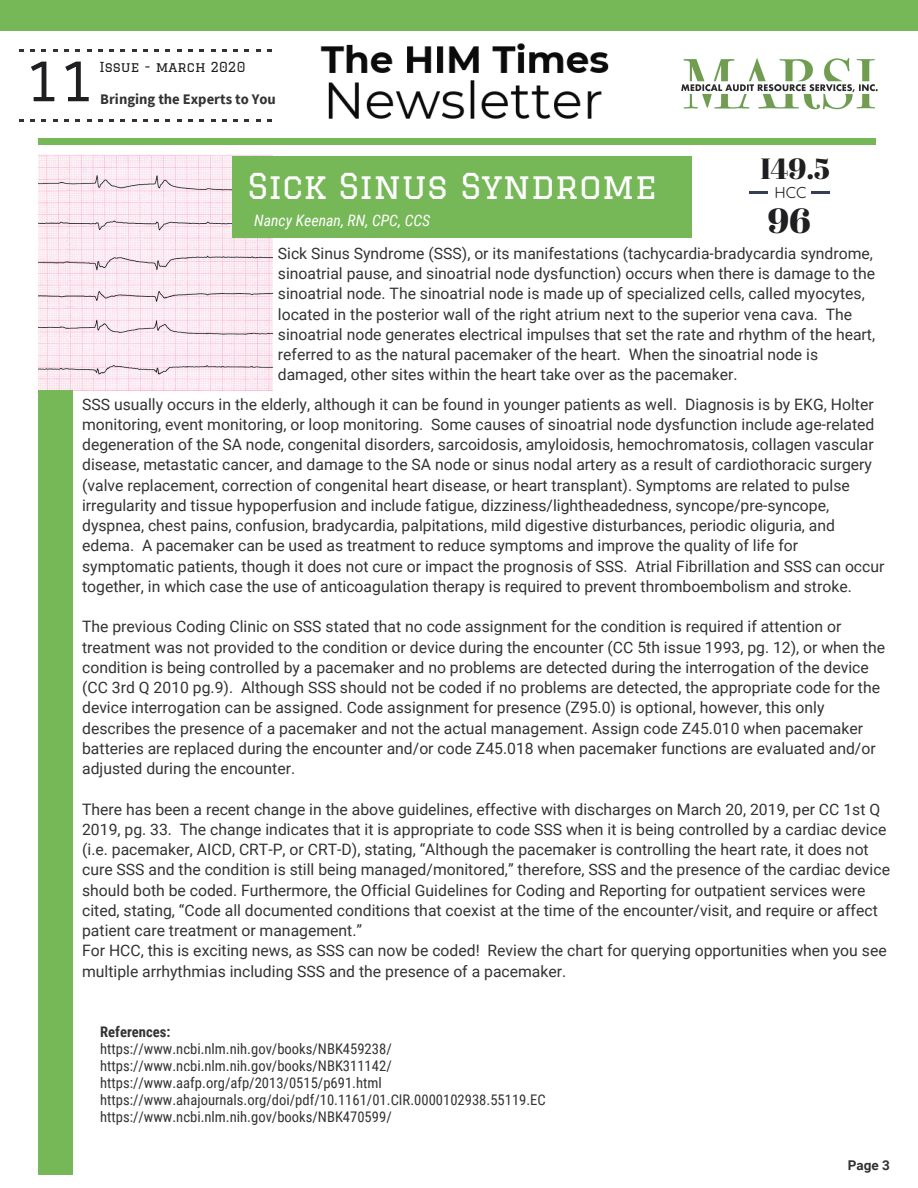
<style>
.page{position:relative;width:918px;height:1188px;background:#fff}
.page>*{position:absolute;margin:0;border:0;box-sizing:border-box;transform-origin:0 0}
.t1{font:52.8px "Graduate";color:#1f1e20}
.t2{font:34.8px "Graduate";color:#fff}
.t3{font:34.8px "Abril Fatface";color:#1f1e20}
.t4{font:29.25px "Abril Fatface";color:#1f1e20}
.t5{font:15.75px/20.2px "Roboto";color:#333}
.t6{font:italic 15.75px "Roboto Condensed";color:#fff}
.t7{font:300 15.75px "Quicksand";color:#1f1e20}
.t8{font:14.7px/16.8px "Roboto Condensed";color:#333}
.t9{font:700 14.7px "Source Sans Pro";color:#333}
.t10{font:13.5px "Graduate";color:#1f1e20}
.t11{font:700 13.5px "Roboto";color:#333}
.s1{font-weight:700}
</style>
<div class="page">
<div style="left:0;top:0;width:918px;height:30px;background:#76b858"></div>
<div style="left:38px;top:138px;width:837px;height:7px;background:#76b858"></div>
<img style="left:38px;top:154px;width:234px;height:236px">
<div style="left:233px;top:156px;width:459px;height:81px;background:#76b858"></div>
<div style="left:38px;top:390px;width:35px;height:784px;background:#76b858"></div>
<svg style="left:19px;top:119px;width:5px;height:3px"></svg>
<svg style="left:30px;top:119px;width:5px;height:3px"></svg>
<svg style="left:42px;top:119px;width:4px;height:3px"></svg>
<svg style="left:53px;top:119px;width:4px;height:3px"></svg>
<svg style="left:64px;top:119px;width:5px;height:3px"></svg>
<svg style="left:75px;top:119px;width:5px;height:3px"></svg>
<svg style="left:87px;top:119px;width:4px;height:3px"></svg>
<svg style="left:98px;top:119px;width:5px;height:3px"></svg>
<svg style="left:109px;top:119px;width:5px;height:3px"></svg>
<svg style="left:121px;top:119px;width:4px;height:3px"></svg>
<svg style="left:132px;top:119px;width:4px;height:3px"></svg>
<svg style="left:143px;top:119px;width:5px;height:3px"></svg>
<svg style="left:154px;top:119px;width:5px;height:3px"></svg>
<svg style="left:166px;top:119px;width:4px;height:3px"></svg>
<svg style="left:177px;top:119px;width:4px;height:3px"></svg>
<svg style="left:188px;top:119px;width:5px;height:3px"></svg>
<svg style="left:200px;top:119px;width:4px;height:3px"></svg>
<svg style="left:211px;top:119px;width:4px;height:3px"></svg>
<svg style="left:222px;top:119px;width:5px;height:3px"></svg>
<svg style="left:233px;top:119px;width:5px;height:3px"></svg>
<svg style="left:245px;top:119px;width:4px;height:3px"></svg>
<svg style="left:256px;top:119px;width:4px;height:3px"></svg>
<svg style="left:267px;top:119px;width:5px;height:3px"></svg>
<svg style="left:19px;top:49px;width:5px;height:3px"></svg>
<svg style="left:30px;top:49px;width:5px;height:3px"></svg>
<svg style="left:42px;top:49px;width:4px;height:3px"></svg>
<svg style="left:53px;top:49px;width:4px;height:3px"></svg>
<svg style="left:64px;top:49px;width:5px;height:3px"></svg>
<svg style="left:75px;top:49px;width:5px;height:3px"></svg>
<svg style="left:87px;top:49px;width:4px;height:3px"></svg>
<svg style="left:98px;top:49px;width:5px;height:3px"></svg>
<svg style="left:109px;top:49px;width:5px;height:3px"></svg>
<svg style="left:121px;top:49px;width:4px;height:3px"></svg>
<svg style="left:132px;top:49px;width:4px;height:3px"></svg>
<svg style="left:143px;top:49px;width:5px;height:3px"></svg>
<svg style="left:154px;top:49px;width:5px;height:3px"></svg>
<svg style="left:166px;top:49px;width:4px;height:3px"></svg>
<svg style="left:177px;top:49px;width:4px;height:3px"></svg>
<svg style="left:188px;top:49px;width:5px;height:3px"></svg>
<svg style="left:200px;top:49px;width:4px;height:3px"></svg>
<svg style="left:211px;top:49px;width:4px;height:3px"></svg>
<svg style="left:222px;top:49px;width:5px;height:3px"></svg>
<svg style="left:233px;top:49px;width:5px;height:3px"></svg>
<svg style="left:245px;top:49px;width:4px;height:3px"></svg>
<svg style="left:256px;top:49px;width:4px;height:3px"></svg>
<svg style="left:267px;top:49px;width:5px;height:3px"></svg>
<img style="left:681px;top:58px;width:197px;height:52px">
<img style="left:320px;top:43px;width:289px;height:76px">
<hr style="left:811px;top:191px;width:18px;height:3px;background:#353f55">
<hr style="left:749px;top:191px;width:18px;height:3px;background:#353f55">
<p class="t1" style="left:25px;top:51px;width:70px">11</p>
<p class="t10" style="left:99px;top:59px;width:148px">Issue - march 2020</p>
<p class="t9" style="left:100px;top:89px;width:177px">Bringing the Experts to You</p>
<p class="t2" style="left:248px;top:166px;width:411px">Sick Sinus Syndrome</p>
<p class="t6" style="left:254px;top:209px;width:177px">Nancy Keenan, RN, CPC, CCS</p>
<p class="t4" style="left:760px;top:148px;width:71px">I49.5</p>
<p class="t3" style="left:768px;top:196px;width:44px">96</p>
<p class="t7" style="left:774px;top:180px;width:33px">HCC</p>
<p class="t5" style="left:278px;top:242px;width:599px">Sick Sinus Syndrome (SSS), or its manifestations (tachycardia-bradycardia syndrome, sinoatrial pause, and sinoatrial node dysfunction) occurs when there is damage to the sinoatrial node. The sinoatrial node is made up of specialized cells, called myocytes, located in the posterior wall of the right atrium next to the superior vena cava. The sinoatrial node generates electrical impulses that set the rate and rhythm of the heart, referred to as the natural pacemaker of the heart. When the sinoatrial node is damaged, other sites within the heart take over as the pacemaker.</p>
<p class="t5" style="left:82px;top:393px;width:804px">SSS usually occurs in the elderly, although it can be found in younger patients as well. Diagnosis is by EKG, Holter monitoring, event monitoring, or loop monitoring. Some causes of sinoatrial node dysfunction include age-related degeneration of the SA node, congenital disorders, sarcoidosis, amyloidosis, hemochromatosis, collagen vascular disease, metastatic cancer, and damage to the SA node or sinus nodal artery as a result of cardiothoracic surgery (valve replacement, correction of congenital heart disease, or heart transplant). Symptoms are related to pulse irregularity and tissue hypoperfusion and include fatigue, dizziness/lightheadedness, syncope/pre-syncope, dyspnea, chest pains, confusion, bradycardia, palpitations, mild digestive disturbances, periodic oliguria, and edema. A pacemaker can be used as treatment to reduce symptoms and improve the quality of life for symptomatic patients, though it does not cure or impact the prognosis of SSS. Atrial Fibrillation and SSS can occur together, in which case the use of anticoagulation therapy is required to prevent thromboembolism and stroke.</p>
<p class="t5" style="left:82px;top:616px;width:804px">The previous Coding Clinic on SSS stated that no code assignment for the condition is required if attention or treatment was not provided to the condition or device during the encounter (CC 5th issue 1993, pg. 12), or when the condition is being controlled by a pacemaker and no problems are detected during the interrogation of the device (CC 3rd Q 2010 pg.9). Although SSS should not be coded if no problems are detected, the appropriate code for the device interrogation can be assigned. Code assignment for presence (Z95.0) is optional, however, this only describes the presence of a pacemaker and not the actual management. Assign code Z45.010 when pacemaker batteries are replaced during the encounter and/or code Z45.018 when pacemaker functions are evaluated and/or adjusted during the encounter.</p>
<p class="t5" style="left:82px;top:798px;width:809px">There has been a recent change in the above guidelines, effective with discharges on March 20, 2019, per CC 1st Q 2019, pg. 33. The change indicates that it is appropriate to code SSS when it is being controlled by a cardiac device (i.e. pacemaker, AICD, CRT-P, or CRT-D), stating, “Although the pacemaker is controlling the heart rate, it does not cure SSS and the condition is still being managed/monitored,” therefore, SSS and the presence of the cardiac device should both be coded. Furthermore, the Official Guidelines for Coding and Reporting for outpatient services were cited, stating, “Code all documented conditions that coexist at the time of the encounter/visit, and require or affect patient care treatment or management.”<br>For HCC, this is exciting news, as SSS can now be coded! Review the chart for querying opportunities when you see multiple arrhythmias including SSS and the presence of a pacemaker.</p>
<p class="t8" style="left:100px;top:1023px;width:447px"><span class="s1">References:<br></span>https://www.ncbi.nlm.nih.gov/books/NBK459238/ https://www.ncbi.nlm.nih.gov/books/NBK311142/ https://www.aafp.org/afp/2013/0515/p691.html https://www.ahajournals.org/doi/pdf/10.1161/01.CIR.0000102938.55119.EC https://www.ncbi.nlm.nih.gov/books/NBK470599/</p>
<p class="t11" style="left:848px;top:1156px;width:44px">Page 3</p>
</div>
